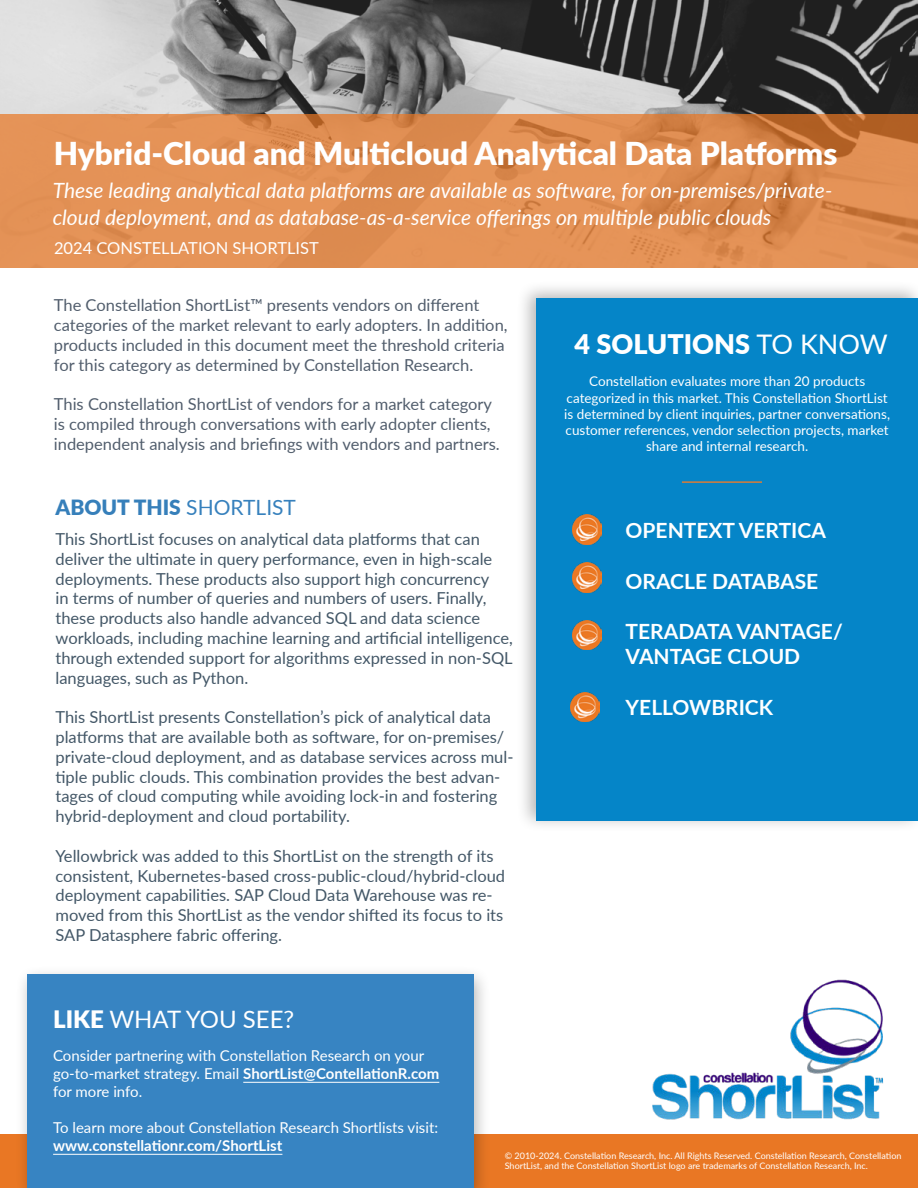
<style>
.page{position:relative;width:918px;height:1188px;background:#fff}
.page>*{position:absolute;margin:0;border:0;box-sizing:border-box;transform-origin:0 0}
.t1{font:900 31.5px "Lato";color:#fff}
.t2{font:900 27px "Lato";color:#fff}
.t3{font:24px "Lato";color:#fff}
.t4{font:italic 21px/27px "Lato";color:#fff}
.t5{font:700 21px/25.2px "Lato";color:#fff}
.t6{font:900 21px "Lato";color:#367fba}
.t7{font:16.5px/19.8px "Lato";color:#435767}
.t8{font:16.5px/19.8px "Lato";color:#525e6d}
.t9{font:16.5px "Lato";color:#fff}
.t10{font:15px/18px "Lato";color:#fff}
.t11{font:700 15px "Lato";color:#fff}
.t12{font:13.5px/16.2px "Lato";color:#fff;text-align:center}
.t13{font:9px/10.8px "Lato";color:#fff}
.s1{font-weight:400;color:#3781bd}
.s2{font-weight:400}
.s3{font-weight:900}
.s4{font-weight:700}
</style>
<div class="page">
<img style="left:0;top:0;width:918px;height:114px">
<svg style="left:0;top:114px;width:918px;height:154px;background:#df8d51"></svg>
<div style="left:516px;top:280px;width:402px;height:553px;background:#000;opacity:.29"></div>
<div style="left:537px;top:298px;width:381px;height:523px;background:#0585c8"></div>
<div style="left:0;top:1134px;width:918px;height:54px;background:#e97724"></div>
<img style="left:572px;top:515px;width:29px;height:29px">
<img style="left:652px;top:979px;width:232px;height:141px">
<img style="left:572px;top:563px;width:29px;height:29px">
<img style="left:572px;top:620px;width:29px;height:29px">
<img style="left:571px;top:692px;width:29px;height:29px">
<hr style="left:682px;top:481px;width:80px;height:2px;background:#d97c38">
<div style="left:16px;top:965px;width:475px;height:223px;background:#000;opacity:.29"></div>
<div style="left:27px;top:974px;width:446px;height:214px;background:#3784c2"></div>
<hr style="left:243px;top:1082px;width:196px;height:1px;background:#fff">
<hr style="left:53px;top:1154px;width:229px;height:1px;background:#fff">
<h1 class="t1" style="left:54px;top:130px;width:785px">Hybrid-Cloud and Multicloud Analytical Data Platforms</h1>
<p class="t4" style="left:53px;top:176px;width:781px">These leading analytical data platforms are available as software, for on-premises/private&shy;cloud deployment, and as database-as-a-service offerings on multiple public clouds</p>
<p class="t9" style="left:54px;top:236px;width:266px">2024 CONSTELLATION SHORTLIST</p>
<p class="t8" style="left:54px;top:295px;width:455px">The Constellation ShortList™ presents vendors on different categories of the market relevant to early adopters. In addition, products included in this document meet the threshold criteria for this category as determined by Constellation Research.</p>
<p class="t8" style="left:54px;top:394px;width:447px">This Constellation ShortList of vendors for a market category is compiled through conversations with early adopter clients, independent analysis and briefings with vendors and partners.</p>
<p class="t6" style="left:56px;top:491px;width:242px">ABOUT THIS <span class="s1">SHORTLIST</span></p>
<p class="t7" style="left:56px;top:528px;width:459px">This ShortList focuses on analytical data platforms that can deliver the ultimate in query performance, even in high-scale deployments. These products also support high concurrency<br>in terms of number of queries and numbers of users. Finally, these products also handle advanced SQL and data science workloads, including machine learning and artificial intelligence, through extended support for algorithms expressed in non-SQL languages, such as Python.</p>
<p class="t7" style="left:56px;top:707px;width:460px">This ShortList presents Constellation’s pick of analytical data platforms that are available both as software, for on-premises/ private-cloud deployment, and as database services across mul&shy;tiple public clouds. This combination provides the best advan&shy;tages of cloud computing while avoiding lock-in and fostering hybrid-deployment and cloud portability.</p>
<p class="t7" style="left:56px;top:845px;width:451px">Yellowbrick was added to this ShortList on the strength of its consistent, Kubernetes-based cross-public-cloud/hybrid-cloud deployment capabilities. SAP Cloud Data Warehouse was re&shy;moved from this ShortList as the vendor shifted its focus to its SAP Datasphere fabric offering.</p>
<h2 class="t2" style="left:575px;top:324px;width:315px">4 SOLUTIONS <span class="s2">TO KNOW</span></h2>
<p class="t12" style="left:564px;top:373px;width:327px">Constellation evaluates more than 20 products categorized in this market. This Constellation ShortList is determined by client inquiries, partner conversations, customer references, vendor selection projects, market share and internal research.</p>
<p class="t5" style="left:626px;top:518px;width:202px">OPENTEXT VERTICA</p>
<p class="t5" style="left:626px;top:569px;width:194px">ORACLE DATABASE</p>
<p class="t5" style="left:626px;top:619px;width:219px">TERADATA VANTAGE/<br>VANTAGE CLOUD</p>
<p class="t5" style="left:626px;top:695px;width:149px">YELLOWBRICK</p>
<h3 class="t3" style="left:53px;top:1003px;width:243px"><span class="s3">LIKE</span> WHAT YOU SEE?</h3>
<p class="t10" style="left:53px;top:1046px;width:388px">Consider partnering with Constellation Research on your go-to-market strategy. Email <span class="s4">ShortList@ContellationR.com </span>for more info.</p>
<p class="t10" style="left:53px;top:1118px;width:387px">To learn more about Constellation Research Shortlists visit:</p>
<p class="t11" style="left:53px;top:1134px;width:231px">www.constellationr.com/ShortList</p>
<p class="t13" style="left:505px;top:1149px;width:398px">© 2010-2024. Constellation Research, Inc. All Rights Reserved. Constellation Research, Constellation<br>ShortList, and the Constellation ShortList logo are trademarks of Constellation Research, Inc.</p>
</div>
